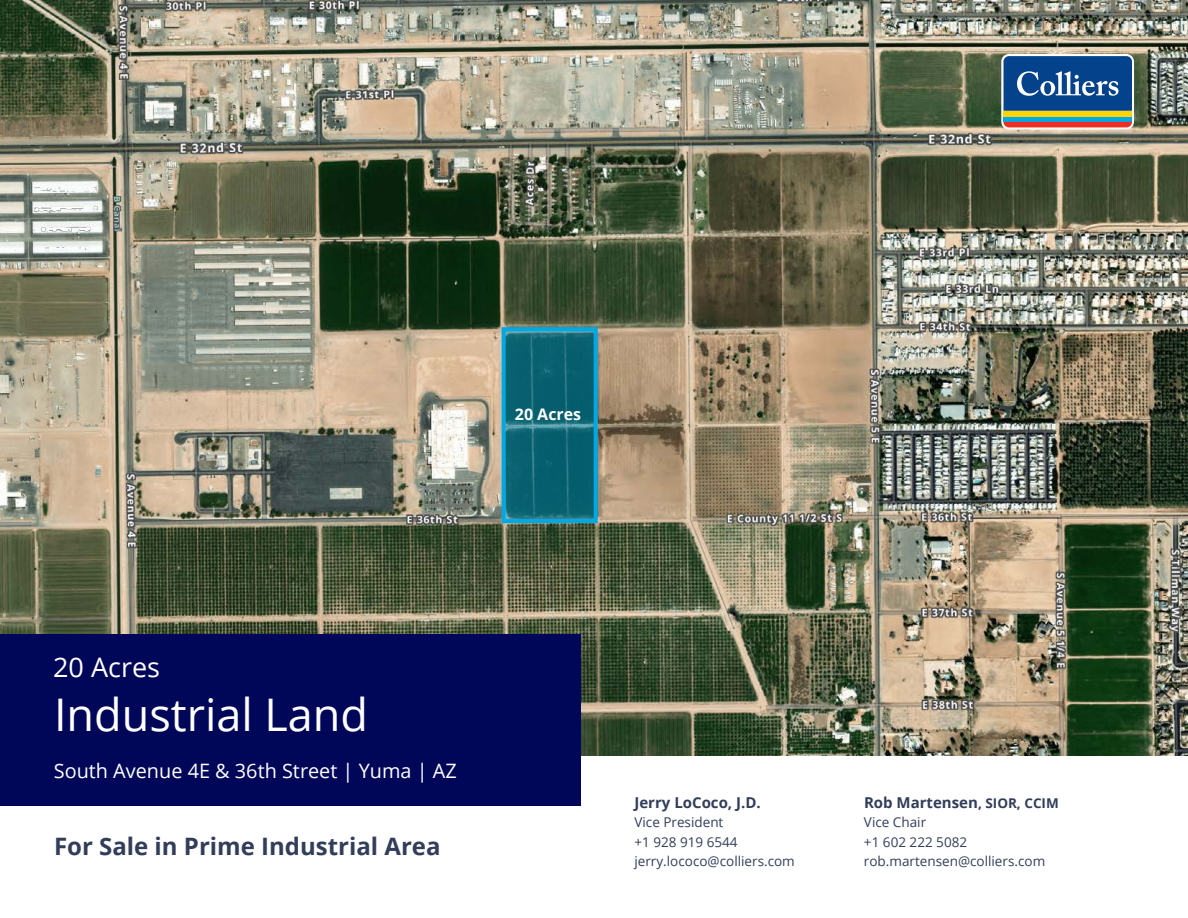
<style>
.page{position:relative;width:1188px;height:918px;background:#fff}
.page>*{position:absolute;margin:0;border:0;box-sizing:border-box;transform-origin:0 0}
.t1{font:45px "Open Sans";color:#fff}
.t2{font:27px "Open Sans";color:#fff}
.t3{font:700 24px "Open Sans";color:#323e59}
.t4{font:19.8px "Open Sans";color:#fff}
.t5{font:700 16.05px "Open Sans";color:#fff}
.t6{font:700 15px "Open Sans";color:#323e59}
.t7{font:13.5px "Open Sans";color:#323e59}
.s1{font-size:13.5px}
</style>
<div class="page">
<img style="left:0;top:0;width:1188px;height:756px">
<svg style="left:507px;top:332px;width:86px;height:186px;background:#0c6371"></svg>
<div style="left:502px;top:327px;width:96px;height:196px;border:4px solid #00a8e4"></div>
<div style="left:0;top:634px;width:580px;height:172px;background:#000759"></div>
<svg style="left:1001px;top:54px;width:133px;height:76px"></svg>
<div style="left:1004px;top:116px;width:128px;height:6px;background:#00a8e4"></div>
<div style="left:1004px;top:111px;width:128px;height:5px;background:#fed503"></div>
<svg style="left:1004px;top:122px;width:128px;height:5px"></svg>
<svg style="left:1004px;top:56px;width:128px;height:55px;background:#215799"></svg>
<p class="t5" style="left:515px;top:403px;width:68px">20 Acres</p>
<p class="t2" style="left:53px;top:649px;width:108px">20 Acres</p>
<p class="t1" style="left:54px;top:684px;width:316px">Industrial Land</p>
<p class="t4" style="left:54px;top:758px;width:405px">South Avenue 4E &amp; 36th Street | Yuma | AZ</p>
<p class="t3" style="left:54px;top:830px;width:388px">For Sale in Prime Industrial Area</p>
<p class="t6" style="left:634px;top:792px;width:128px">Jerry LoCoco, J.D.</p>
<p class="t7" style="left:634px;top:813px;width:90px">Vice President</p>
<p class="t7" style="left:634px;top:833px;width:105px">+1 928 919 6544</p>
<p class="t7" style="left:634px;top:852px;width:162px">jerry.lococo@colliers.com</p>
<p class="t6" style="left:864px;top:792px;width:196px">Rob Martensen<span class="s1">, SIOR, CCIM</span></p>
<p class="t7" style="left:864px;top:813px;width:64px">Vice Chair</p>
<p class="t7" style="left:864px;top:833px;width:105px">+1 602 222 5082</p>
<p class="t7" style="left:864px;top:852px;width:183px">rob.martensen@colliers.com</p>
</div>
